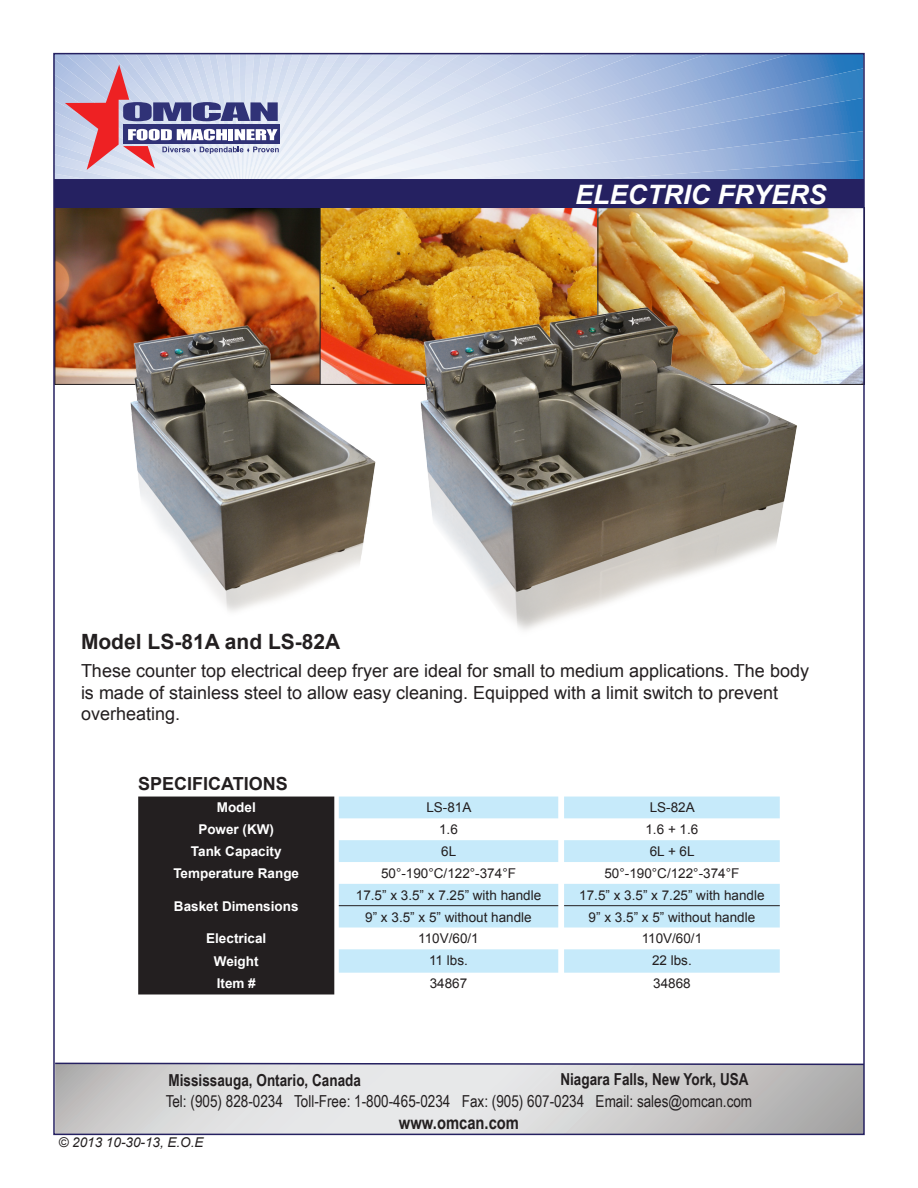
<style>
.page{position:relative;width:918px;height:1188px;background:#fff}
.page>*{position:absolute;margin:0;border:0;box-sizing:border-box;transform-origin:0 0}
.t1{font:italic 700 26.7px "Arial";color:#fff}
.t2{font:700 21px "Arial";color:#231f20}
.t3{font:18px/21.6px "Arial";color:#231f20}
.t4{font:700 18px "Arial";color:#231f20}
.t5{font:700 18px "Arial Narrow";color:#231f20}
.t6{font:16.5px "Arial Narrow";color:#231f20}
.t7{font:700 16.5px "Arial Narrow";color:#231f20}
.t8{font:13.5px "Arial";color:#231f20}
.t9{font:700 13.5px "Arial";color:#fff}
.t10{font:italic 13.5px "Arial";color:#231f20}
</style>
<div class="page">
<img style="left:57px;top:209px;width:263px;height:174px">
<img style="left:322px;top:208px;width:275px;height:175px">
<img style="left:600px;top:209px;width:262px;height:174px">
<svg style="left:56px;top:1066px;width:806px;height:66px;background:#d3d3d3"></svg>
<div style="left:55px;top:179px;width:809px;height:29px;background:#252161"></div>
<svg style="left:56px;top:56px;width:806px;height:123px;background:#b7c2de"></svg>
<svg style="left:56px;top:1062px;width:806px;height:4px"></svg>
<div style="left:138px;top:797px;width:196px;height:197px;background:#231f20"></div>
<svg style="left:339px;top:797px;width:441px;height:176px;fill:#c6eafa"></svg>
<hr style="left:339px;top:905px;width:219px;height:1px;background:#231f20">
<hr style="left:564px;top:905px;width:216px;height:1px;background:#231f20">
<img style="left:115px;top:289px;width:278px;height:323px">
<img style="left:405px;top:286px;width:412px;height:344px">
<p class="t2" style="left:81px;top:628px;width:261px">Model LS-81A and LS-82A</p>
<h1 class="t1" style="left:575px;top:177px;width:253px">ELECTRIC FRYERS</h1>
<p class="t3" style="left:81px;top:660px;width:730px">These counter top electrical deep fryer are ideal for small to medium applications. The body is made of stainless steel to allow easy cleaning. Equipped with a limit switch to prevent overheating.</p>
<p class="t4" style="left:138px;top:772px;width:151px">SPECIFICATIONS</p>
<p class="t9" style="left:217px;top:799px;width:41px">Model</p>
<p class="t8" style="left:426px;top:799px;width:47px">LS-81A</p>
<p class="t8" style="left:650px;top:799px;width:47px">LS-82A</p>
<p class="t9" style="left:198px;top:820px;width:77px">Power (KW)</p>
<p class="t8" style="left:439px;top:821px;width:20px">1.6</p>
<p class="t8" style="left:645px;top:821px;width:54px">1.6 + 1.6</p>
<p class="t9" style="left:191px;top:842px;width:92px">Tank Capacity</p>
<p class="t8" style="left:441px;top:842px;width:17px">6L</p>
<p class="t8" style="left:650px;top:842px;width:46px">6L + 6L</p>
<p class="t9" style="left:173px;top:864px;width:127px">Temperature Range</p>
<p class="t8" style="left:381px;top:864px;width:136px">50°-190°C/122°-374°F</p>
<p class="t8" style="left:604px;top:864px;width:136px">50°-190°C/122°-374°F</p>
<p class="t9" style="left:174px;top:897px;width:126px">Basket Dimensions</p>
<p class="t8" style="left:356px;top:886px;width:187px">17.5” x 3.5” x 7.25” with handle</p>
<p class="t8" style="left:579px;top:886px;width:187px">17.5” x 3.5” x 7.25” with handle</p>
<p class="t8" style="left:365px;top:908px;width:168px">9” x 3.5” x 5” without handle</p>
<p class="t8" style="left:589px;top:908px;width:168px">9” x 3.5” x 5” without handle</p>
<p class="t9" style="left:206px;top:930px;width:62px">Electrical</p>
<p class="t8" style="left:418px;top:930px;width:62px">110V/60/1</p>
<p class="t8" style="left:642px;top:930px;width:62px">110V/60/1</p>
<p class="t9" style="left:214px;top:952px;width:46px">Weight</p>
<p class="t8" style="left:429px;top:952px;width:40px">11 lbs.</p>
<p class="t8" style="left:652px;top:952px;width:41px">22 lbs.</p>
<p class="t9" style="left:217px;top:975px;width:41px">Item #</p>
<p class="t8" style="left:430px;top:975px;width:39px">34867</p>
<p class="t8" style="left:653px;top:975px;width:39px">34868</p>
<p class="t7" style="left:168px;top:1068px;width:194px">Mississauga, Ontario, Canada</p>
<p class="t7" style="left:560px;top:1067px;width:190px">Niagara Falls, New York, USA</p>
<p class="t6" style="left:166px;top:1089px;width:588px">Tel: (905) 828-0234 Toll-Free: 1-800-465-0234 Fax: (905) 607-0234 Email: sales@omcan.com</p>
<h3 class="t5" style="left:399px;top:1109px;width:122px">www.omcan.com</h3>
<p class="t10" style="left:59px;top:1134px;width:147px">© 2013 10-30-13, E.O.E</p>
</div>
